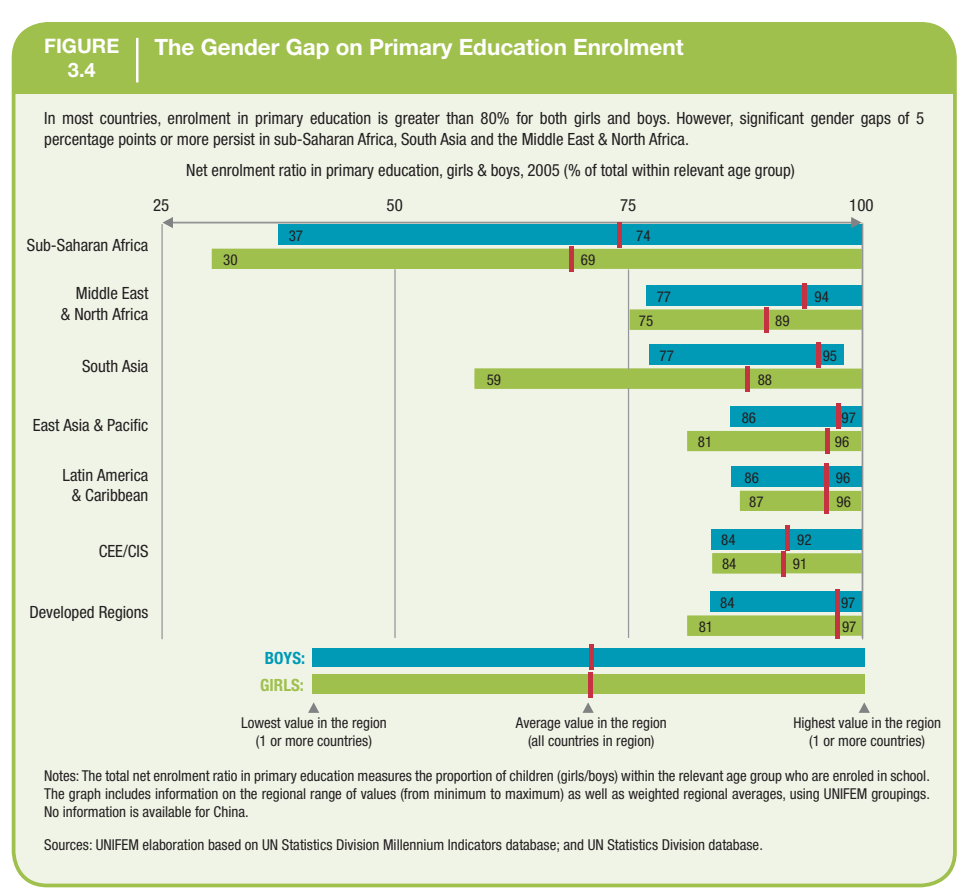
<style>
.page{position:relative;width:965px;height:894px;background:#fff}
.page>*{position:absolute;margin:0;border:0;box-sizing:border-box;transform-origin:0 0}
.t1{font:700 22.5px "Helvetica Neue";color:#fff}
.t2{font:700 20px/24px "Helvetica Neue";color:#fff;text-align:center}
.t3{font:condensed 17px/20.2px "Helvetica Neue";color:#231f20;text-align:center}
.t4{font:700 condensed 17px "Helvetica Neue";color:#a0c04d}
.t5{font:700 condensed 17px "Helvetica Neue";color:#009ab7}
.t6{font:condensed 15px/18px "Helvetica Neue";color:#231f20;text-align:center}
</style>
<div class="page">
<div style="left:14px;top:24px;width:941px;height:861px;background:#f0f4e7;border-radius:34px"></div>
<div style="left:14px;top:24px;width:941px;height:51px;background:#a0c04d"></div>
<div style="left:14px;top:55px;width:941px;height:39px;background:#a0c04d"></div>
<div style="left:12px;top:22px;width:945px;height:865px;border:4px solid #a0c04d;border-radius:34px"></div>
<hr style="left:861px;top:223px;width:2px;height:415px;background:#a5bb9b">
<div style="left:421px;top:225px;width:441px;height:20px;background:#009ab7"></div>
<svg style="left:835px;top:249px;width:27px;height:387px"></svg>
<div style="left:278px;top:225px;width:340px;height:20px;background:#009ab7"></div>
<svg style="left:212px;top:249px;width:623px;height:387px"></svg>
<hr style="left:165px;top:222px;width:694px;height:1px;background:#939598">
<svg style="left:162px;top:217px;width:11px;height:11px"></svg>
<svg style="left:851px;top:217px;width:11px;height:11px"></svg>
<div style="left:313px;top:675px;width:284px;height:19px;background:#a0c04d"></div>
<div style="left:589px;top:675px;width:276px;height:19px;background:#a0c04d"></div>
<div style="left:313px;top:648px;width:284px;height:19px;background:#009ab7"></div>
<div style="left:589px;top:648px;width:276px;height:19px;background:#009ab7"></div>
<hr style="left:628px;top:388px;width:1px;height:250px;background:#939598">
<hr style="left:394px;top:269px;width:2px;height:369px;background:#939598">
<hr style="left:161px;top:224px;width:2px;height:415px;background:#939598">
<hr style="left:862px;top:224px;width:1px;height:415px;background:#939598">
<hr style="left:628px;top:269px;width:1px;height:100px;background:#939598">
<svg style="left:308px;top:702px;width:11px;height:11px"></svg>
<svg style="left:859px;top:702px;width:11px;height:11px"></svg>
<svg style="left:582px;top:702px;width:12px;height:11px"></svg>
<hr style="left:617px;top:222px;width:4px;height:26px;background:#c53241">
<hr style="left:569px;top:246px;width:4px;height:26px;background:#c53241">
<hr style="left:802px;top:283px;width:4px;height:26px;background:#c53241">
<div style="left:764px;top:307px;width:5px;height:26px;background:#c53241"></div>
<hr style="left:816px;top:342px;width:4px;height:26px;background:#c53241">
<hr style="left:745px;top:366px;width:4px;height:26px;background:#c53241">
<div style="left:836px;top:403px;width:5px;height:26px;background:#c53241"></div>
<hr style="left:826px;top:428px;width:4px;height:26px;background:#c53241">
<hr style="left:825px;top:463px;width:4px;height:25px;background:#c53241">
<hr style="left:825px;top:488px;width:4px;height:26px;background:#c53241">
<hr style="left:785px;top:525px;width:4px;height:26px;background:#c53241">
<div style="left:781px;top:551px;width:5px;height:26px;background:#c53241"></div>
<div style="left:835px;top:589px;width:5px;height:26px;background:#c53241"></div>
<div style="left:835px;top:613px;width:5px;height:26px;background:#c53241"></div>
<hr style="left:588px;top:672px;width:4px;height:26px;background:#c53241">
<div style="left:589px;top:644px;width:5px;height:25px;background:#c53241"></div>
<hr style="left:136px;top:38px;width:2px;height:44px;background:#fff">
<p class="t1" style="left:155px;top:38px;width:531px">The Gender Gap on Primary Education Enrolment</p>
<p class="t2" style="left:44px;top:36px;width:77px">FIGURE<br>3.4</p>
<p class="t3" style="left:44px;top:110px;width:882px;text-align:left">In most countries, enrolment in primary education is greater than 80% for both girls and boys. However, significant gender gaps of 5 percentage points or more persist in sub-Saharan Africa, South Asia and the Middle East &amp; North Africa.</p>
<p class="t3" style="left:186px;top:161px;width:610px">Net enrolment ratio in primary education, girls &amp; boys, 2005 (% of total within relevant age group)</p>
<p class="t3" style="left:153px;top:196px;width:18px">25</p>
<p class="t3" style="left:387px;top:196px;width:18px">50</p>
<p class="t3" style="left:620px;top:196px;width:18px">75</p>
<p class="t3" style="left:849px;top:196px;width:26px">100</p>
<p class="t3" style="left:27px;top:237px;width:123px">Sub-Saharan Africa</p>
<p class="t3" style="left:61px;top:285px;width:89px;text-align:right">Middle East<br>&amp; North Africa</p>
<p class="t3" style="left:82px;top:358px;width:68px">South Asia</p>
<p class="t3" style="left:33px;top:416px;width:117px">East Asia &amp; Pacific</p>
<p class="t3" style="left:63px;top:466px;width:87px">Latin America &amp; Caribbean</p>
<p class="t3" style="left:99px;top:543px;width:51px">CEE/CIS</p>
<p class="t3" style="left:29px;top:604px;width:121px">Developed Regions</p>
<p class="t6" style="left:223px;top:252px;width:16px">30</p>
<p class="t6" style="left:289px;top:228px;width:16px">37</p>
<p class="t5" style="left:265px;top:652px;width:42px">BOYS:</p>
<p class="t4" style="left:260px;top:679px;width:45px">GIRLS:</p>
<p class="t6" style="left:487px;top:372px;width:16px">59</p>
<p class="t6" style="left:581px;top:252px;width:16px">69</p>
<p class="t6" style="left:636px;top:228px;width:16px">74</p>
<p class="t6" style="left:657px;top:288px;width:16px">77</p>
<p class="t6" style="left:815px;top:288px;width:16px">94</p>
<p class="t6" style="left:639px;top:313px;width:16px">75</p>
<p class="t6" style="left:775px;top:313px;width:16px">89</p>
<p class="t6" style="left:659px;top:347px;width:16px">77</p>
<p class="t6" style="left:823px;top:347px;width:16px">95</p>
<p class="t6" style="left:758px;top:372px;width:16px">88</p>
<p class="t6" style="left:742px;top:410px;width:16px">86</p>
<p class="t6" style="left:842px;top:410px;width:16px">97</p>
<p class="t6" style="left:698px;top:434px;width:16px">81</p>
<p class="t6" style="left:835px;top:434px;width:16px">96</p>
<p class="t6" style="left:744px;top:470px;width:16px">86</p>
<p class="t6" style="left:836px;top:470px;width:16px">96</p>
<p class="t6" style="left:749px;top:494px;width:16px">87</p>
<p class="t6" style="left:836px;top:494px;width:16px">96</p>
<p class="t6" style="left:721px;top:532px;width:16px">84</p>
<p class="t6" style="left:797px;top:532px;width:16px">92</p>
<p class="t6" style="left:722px;top:556px;width:16px">84</p>
<p class="t6" style="left:793px;top:556px;width:16px">91</p>
<p class="t6" style="left:720px;top:594px;width:16px">84</p>
<p class="t6" style="left:841px;top:594px;width:16px">97</p>
<p class="t6" style="left:699px;top:619px;width:16px">81</p>
<p class="t6" style="left:842px;top:619px;width:16px">97</p>
<p class="t6" style="left:241px;top:715px;width:147px">Lowest value in the region (1 or more countries)</p>
<p class="t6" style="left:516px;top:715px;width:152px">Average value in the region (all countries in region)</p>
<p class="t6" style="left:793px;top:715px;width:149px">Highest value in the region (1 or more countries)</p>
<p class="t6" style="left:44px;top:768px;width:887px;text-align:justify">Notes: The total net enrolment ratio in primary education measures the proportion of children (girls/boys) within the relevant age group who are enroled in school.<br>The graph includes information on the regional range of values (from minimum to maximum) as well as weighted regional averages, using UNIFEM groupings.<br>No information is available for China.</p>
<p class="t6" style="left:44px;top:837px;width:720px">Sources: UNIFEM elaboration based on UN Statistics Division Millennium Indicators database; and UN Statistics Division database.</p>
</div>
